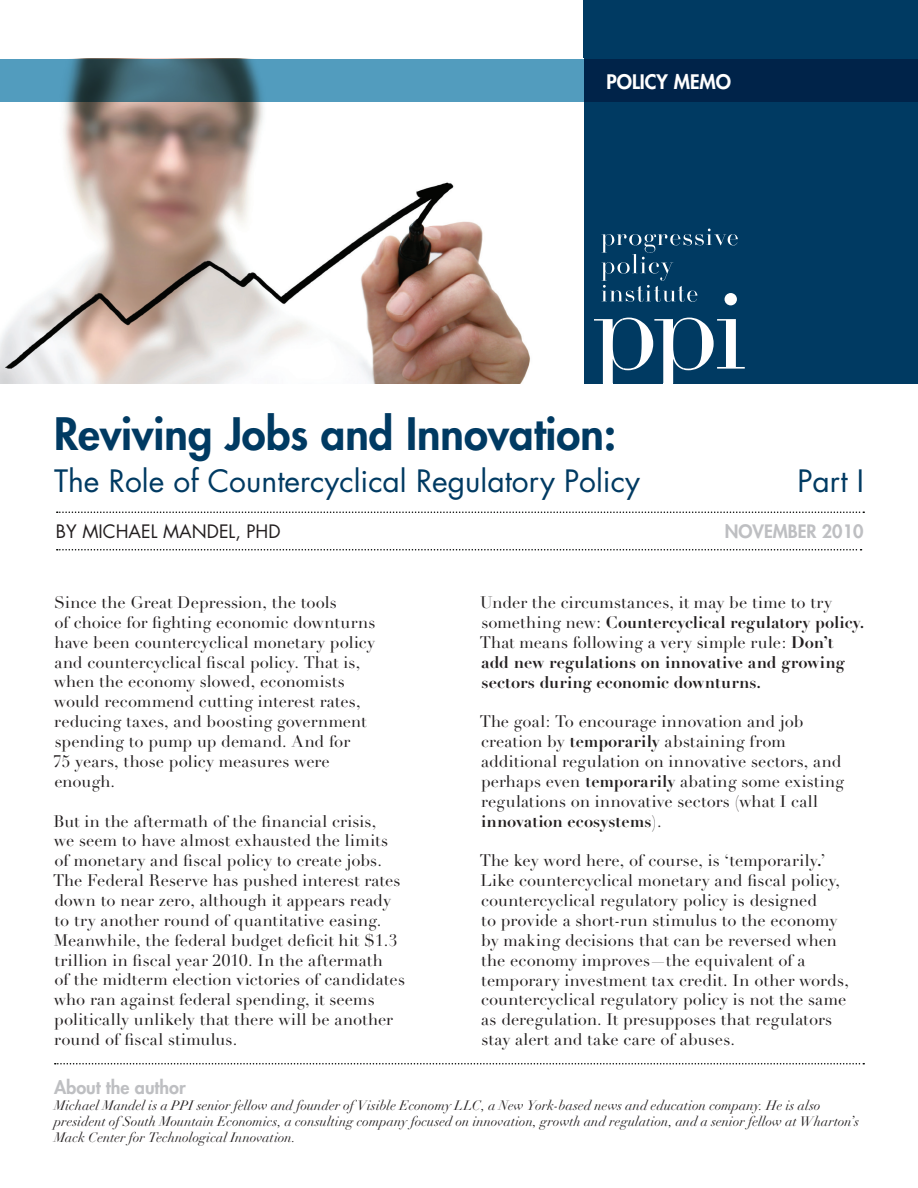
<style>
.page{position:relative;width:918px;height:1188px;background:#fff}
.page>*{position:absolute;margin:0;border:0;box-sizing:border-box;transform-origin:0 0}
.t1{font:800 43.5px "Futura";color:#003a62}
.t2{font:30px "Futura";color:#003a62}
.t3{font:800 19.5px "Futura";color:#fff}
.t4{font:800 18px "Futura";color:#bebfc2}
.t5{font:18px "Futura";color:#231f20}
.t6{font:16.5px/19.8px "Didot LH";letter-spacing:.005em;color:#231f20}
.t7{font:700 16.5px/19.8px "Didot LH";letter-spacing:.005em;color:#231f20}
.t8{font:italic 13.5px/16.2px "Didot LH";letter-spacing:.005em;color:#231f20}
.s1{font-weight:400}
.s2{font-weight:700}
</style>
<div class="page">
<div style="left:584px;top:0;width:334px;height:384px;background:#003a62"></div>
<img style="left:0;top:58px;width:530px;height:326px">
<svg style="left:57px;top:512px;width:807px;height:1px"></svg>
<svg style="left:57px;top:549px;width:805px;height:1px"></svg>
<div style="left:725px;top:293px;width:12px;height:12px;background:#fff;border-radius:50%"></div>
<svg style="left:594px;top:318px;width:151px;height:66px"></svg>
<svg style="left:602px;top:228px;width:136px;height:74px"></svg>
<svg style="left:0;top:59px;width:918px;height:43px;background:#2f6381"></svg>
<svg style="left:55px;top:1063px;width:809px;height:2px"></svg>
<p class="t3" style="left:607px;top:70px;width:83px">POLICY MEMO</p>
<h1 class="t1" style="left:54px;top:406px;width:564px">Reviving Jobs and Innovation:</h1>
<h2 class="t2" style="left:54px;top:462px;width:588px">The Role of Countercyclical Regulatory Policy</h2>
<h2 class="t2" style="left:797px;top:462px;width:64px">Part I</h2>
<p class="t5" style="left:56px;top:520px;width:224px">By Michael Mandel, PhD</p>
<p class="t4" style="left:725px;top:520px;width:140px">november 2010</p>
<p class="t6" style="left:53px;top:593px;width:324px">Since the Great Depression, the tools<br>of choice for fighting economic downturns have been countercyclical monetary policy and countercyclical fiscal policy. That is, when the economy slowed, economists would recommend cutting interest rates, reducing taxes, and boosting government spending to pump up demand. And for<br>75 years, those policy measures were enough.</p>
<p class="t6" style="left:53px;top:811px;width:354px">But in the aftermath of the financial crisis,<br>we seem to have almost exhausted the limits of monetary and fiscal policy to create jobs.<br>The Federal Reserve has pushed interest rates down to near zero, although it appears ready to try another round of quantitative easing.<br>Meanwhile, the federal budget deficit hit $1.3 trillion in fiscal year 2010. In the aftermath<br>of the midterm election victories of candidates who ran against federal spending, it seems politically unlikely that there will be another round of fiscal stimulus.</p>
<p class="t7" style="left:480px;top:593px;width:386px"><span class="s1">Under the circumstances, it may be time to try something new:</span> Countercyclical regulatory policy.<br><span class="s1">That means following a very simple rule:</span> Don’t add new regulations on innovative and growing sectors during economic downturns.</p>
<p class="t6" style="left:480px;top:712px;width:366px">The goal: To encourage innovation and job creation by <span class="s2">temporarily</span> abstaining from additional regulation on innovative sectors, and perhaps even <span class="s2">temporarily</span> abating some existing regulations on innovative sectors (what I call <span class="s2">innovation ecosystems</span>).</p>
<p class="t6" style="left:480px;top:851px;width:371px">The key word here, of course, is ‘temporarily<span class="s2">.</span>’ Like countercyclical monetary and fiscal policy, countercyclical regulatory policy is designed<br>to provide a short-run stimulus to the economy by making decisions that can be reversed when the economy improves—the equivalent of a temporary investment tax credit. In other words, countercyclical regulatory policy is not the same as deregulation. It presupposes that regulators stay alert and take care of abuses.</p>
<p class="t4" style="left:54px;top:1076px;width:133px">About the author</p>
<p class="t8" style="left:54px;top:1098px;width:807px">Michael Mandel is a PPI senior fellow and founder of Visible Economy LLC, a New York-based news and education company. He is also president of South Mountain Economics, a consulting company focused on innovation, growth and regulation, and a senior fellow at Wharton’s<br>Mack Center for Technological Innovation.</p>
</div>
